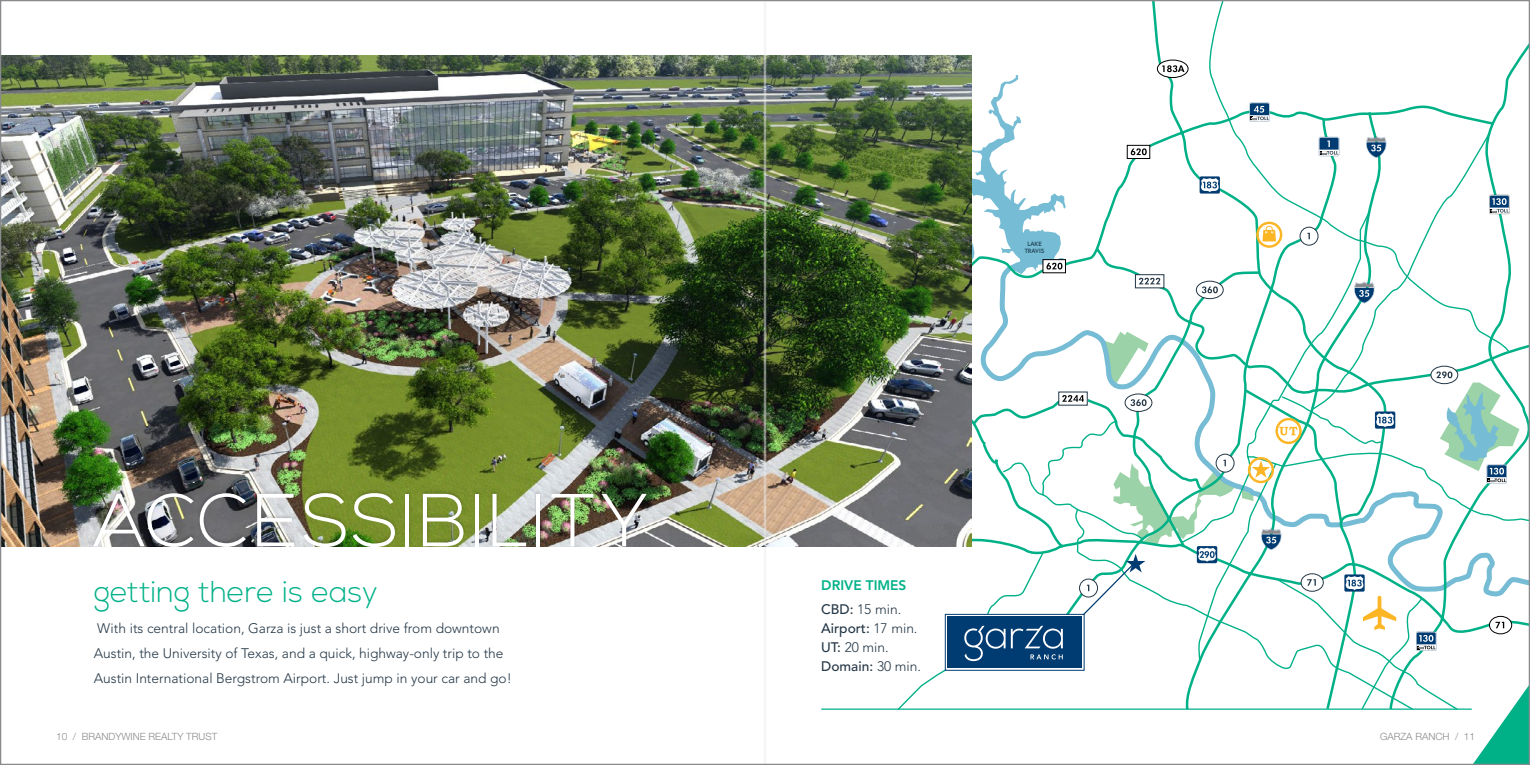
<style>
.page{position:relative;width:1530px;height:765px;background:#fff}
.page>*{position:absolute;margin:0;border:0;box-sizing:border-box;transform-origin:0 0}
.t1{font:300 75px "Nexa";letter-spacing:.025em;color:#fff}
.t2{font:300 30px "Nexa";color:#00b188}
.t3{font:300 13.75px/25px "Avenir LT Std";color:#243746}
.t4{font:500 13.75px/18.8px "Avenir LT Std";color:#243746}
.t5{font:800 13.75px/24.4px "Avenir LT Std";color:#00b188}
.t6{font:300 10px "Helvetica Neue LT Std";color:#888a8d}
.t7{font:700 6.12px/7.4px "Europa";color:#224759;text-align:center}
.s1{font-weight:500;color:#243746}
.s2{font-weight:300;color:#243746}
.s3{font-weight:300}
</style>
<div class="page">
<svg style="left:896px;top:2px;width:632px;height:707px"></svg>
<svg style="left:1002px;top:132px;width:489px;height:577px"></svg>
<svg style="left:1354px;top:282px;width:21px;height:21px"></svg>
<svg style="left:1366px;top:136px;width:21px;height:22px"></svg>
<svg style="left:1137px;top:276px;width:25px;height:10px"></svg>
<div style="left:1135px;top:274px;width:29px;height:14px;border:1px solid #243746"></div>
<svg style="left:1139px;top:278px;width:21px;height:6px"></svg>
<div style="left:1127px;top:145px;width:23px;height:13px;background:#fff"></div>
<div style="left:1127px;top:145px;width:23px;height:14px;border:1px solid #000"></div>
<svg style="left:1131px;top:148px;width:16px;height:7px"></svg>
<svg style="left:972px;top:75px;width:94px;height:223px"></svg>
<svg style="left:1489px;top:195px;width:20px;height:19px"></svg>
<svg style="left:1416px;top:632px;width:20px;height:19px"></svg>
<svg style="left:1249px;top:102px;width:21px;height:20px"></svg>
<svg style="left:1200px;top:176px;width:20px;height:18px"></svg>
<div style="left:1157px;top:60px;width:31px;height:17px;background:#fff;border-radius:50%"></div>
<div style="left:1157px;top:60px;width:31px;height:18px;border:1px solid #000;border-radius:50%"></div>
<svg style="left:1162px;top:65px;width:22px;height:7px"></svg>
<svg style="left:1431px;top:366px;width:27px;height:18px"></svg>
<div style="left:1431px;top:366px;width:27px;height:18px;border:1px solid #243746;border-radius:50%"></div>
<svg style="left:1436px;top:371px;width:83px;height:113px"></svg>
<svg style="left:1490px;top:616px;width:22px;height:18px"></svg>
<div style="left:1489px;top:616px;width:23px;height:18px;border:1px solid #000;border-radius:50%"></div>
<svg style="left:1496px;top:622px;width:8px;height:6px"></svg>
<svg style="left:1196px;top:281px;width:27px;height:18px"></svg>
<div style="left:1196px;top:281px;width:28px;height:18px;border:1px solid #243746;border-radius:50%"></div>
<svg style="left:1202px;top:286px;width:16px;height:7px"></svg>
<div style="left:1300px;top:227px;width:18px;height:18px;background:#fff;border-radius:50%"></div>
<div style="left:1300px;top:227px;width:18px;height:19px;border:1px solid #243746;border-radius:50%"></div>
<svg style="left:1307px;top:233px;width:3px;height:6px"></svg>
<svg style="left:1319px;top:137px;width:20px;height:19px"></svg>
<svg style="left:1256px;top:222px;width:26px;height:26px"></svg>
<hr style="left:821px;top:709px;width:651px;height:1px;background:#00b188">
<img style="left:2px;top:55px;width:970px;height:491px">
<div style="left:91px;top:489px;width:558px;height:59px;background:#000;opacity:.15"></div>
<div style="left:945px;top:614px;width:140px;height:57px;background:#fff;border:1px solid #003b71"></div>
<div style="left:948px;top:617px;width:134px;height:51px;background:#003b71"></div>
<svg style="left:920px;top:332px;width:476px;height:329px"></svg>
<svg style="left:1472px;top:684px;width:56px;height:79px"></svg>
<hr style="left:764px;top:0;width:2px;height:765px;background:#edecec">
<h1 class="t1" style="left:94px;top:478px;width:557px">ACCESSIBILITY</h1>
<h2 class="t2" style="left:94px;top:574px;width:286px">getting there is easy</h2>
<p class="t3" style="left:94px;top:615px;width:420px">With its central location, Garza is just a short drive from downtown<br>Austin, the University of Texas, and a quick, highway-only trip to the<br>Austin International Bergstrom Airport. Just jump in your car and go!</p>
<p class="t7" style="left:1025px;top:240px;width:21px">LAKE<br>TRAVIS</p>
<p class="t5" style="left:821px;top:573px;width:87px">DRIVE TIMES<br><span class="s1">CBD:</span> <span class="s2">15 min.</span></p>
<p class="t4" style="left:821px;top:619px;width:101px">Airport: <span class="s3">17 min.<br></span>UT: <span class="s3">20 min.<br></span>Domain: <span class="s3">30 min.</span></p>
<p class="t6" style="left:56px;top:730px;width:162px">10 / BRANDYWINE REALTY TRUST</p>
<p class="t6" style="left:1380px;top:730px;width:96px">GARZA RANCH / 11</p>
</div>
